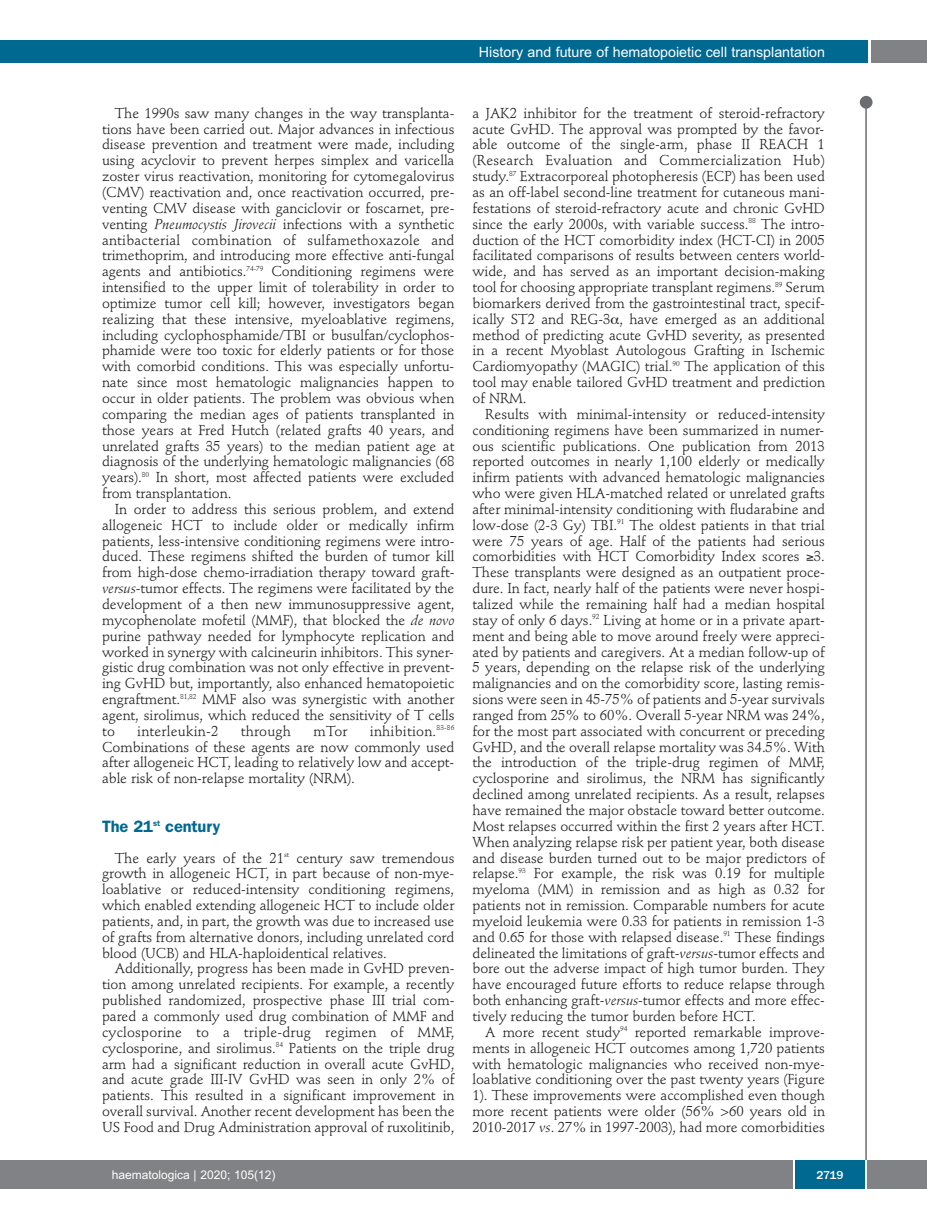
<style>
.page{position:relative;width:927px;height:1225px;background:#fff}
.page>*{position:absolute;margin:0;border:0;box-sizing:border-box;transform-origin:0 0}
.t1{font:600 16.5px "Franklin Gothic";letter-spacing:-.01em;color:#006991}
.t2{font:14.25px/15.9px "Stempel Schneidler";letter-spacing:-.005em;color:#231f20;text-align:justify}
.t3{font:14.25px "Arial";color:#fff}
.t4{font:14.25px "Stempel Schneidler";letter-spacing:.015em;color:#231f20}
.t5{font:12px "Arial";color:#fff}
.t6{font:500 12px "Franklin Gothic";color:#fff}
.s1{font-style:italic}
</style>
<div class="page">
<div style="left:860px;top:96px;width:12px;height:13px;background:#6c6d70;border-radius:50%"></div>
<hr style="left:865px;top:98px;width:2px;height:1062px;background:#6c6d70">
<div style="left:871px;top:40px;width:56px;height:22px;background:#808285"></div>
<div style="left:18px;top:40px;width:849px;height:22px;background:#006991"></div>
<div style="left:17px;top:1160px;width:910px;height:28px;background:#808285"></div>
<div style="left:795px;top:1160px;width:70px;height:28px;background:#006991"></div>
<hr style="left:793px;top:1160px;width:2px;height:28px;background:#fff">
<hr style="left:865px;top:1160px;width:2px;height:28px;background:#fff">
<div style="left:0;top:40px;width:19px;height:22px;background:#006991"></div>
<div style="left:0;top:1160px;width:18px;height:28px;background:#808285"></div>
<p class="t3" style="left:479px;top:44px;width:348px">History and future of hematopoietic cell transplantation</p>
<p class="t2" style="left:102px;top:106px;width:354px;text-indent:13px">The 1990s saw many changes in the way transplanta&shy;tions have been carried out. Major advances in infectious disease prevention and treatment were made, including using acyclovir to prevent herpes simplex and varicella zoster virus reactivation, monitoring for cytomegalovirus (CMV) reactivation and, once reactivation occurred, pre&shy;venting CMV disease with ganciclovir or foscarnet, pre&shy;venting <span class="s1">Pneumocystis Jirovecii</span> infections with a synthetic antibacterial combination of sulfamethoxazole and trimethoprim, and introducing more effective anti-fungal agents and antibiotics.<sup>74-79</sup> Conditioning regimens were intensified to the upper limit of tolerability in order to optimize tumor cell kill; however, investigators began realizing that these intensive, myeloablative regimens, including cyclophosphamide/TBI or busulfan/cyclophos&shy;phamide were too toxic for elderly patients or for those with comorbid conditions. This was especially unfortu&shy;nate since most hematologic malignancies happen to occur in older patients. The problem was obvious when comparing the median ages of patients transplanted in those years at Fred Hutch (related grafts 40 years, and unrelated grafts 35 years) to the median patient age at diagnosis of the underlying hematologic malignancies (68 years).<sup>80</sup> In short, most affected patients were excluded from transplantation.</p>
<p class="t2" style="left:102px;top:502px;width:354px;text-indent:13px">In order to address this serious problem, and extend allogeneic HCT to include older or medically infirm patients, less-intensive conditioning regimens were intro&shy;duced. These regimens shifted the burden of tumor kill from high-dose chemo-irradiation therapy toward graft&shy;<span class="s1">versus</span>-tumor effects. The regimens were facilitated by the development of a then new immunosuppressive agent, mycophenolate mofetil (MMF), that blocked the <span class="s1">de novo </span>purine pathway needed for lymphocyte replication and worked in synergy with calcineurin inhibitors. This syner&shy;gistic drug combination was not only effective in prevent&shy;ing GvHD but, importantly, also enhanced hematopoietic engraftment.<sup>81,82</sup> MMF also was synergistic with another agent, sirolimus, which reduced the sensitivity of T cells to</p>
<p class="t2" style="left:102px;top:724px;width:354px;text-indent:268px">inhibition.<sup>83-86<br></sup>Combinations of these agents are now commonly used after allogeneic HCT, leading to relatively low and accept&shy;able risk of non-relapse mortality (NRM).</p>
<p class="t1" style="left:102px;top:820px;width:120px">The 21<sup>st</sup> century</p>
<p class="t2" style="left:102px;top:851px;width:354px;text-indent:13px">The early years of the 21<sup>st</sup> century saw tremendous growth in allogeneic HCT, in part because of non-mye&shy;loablative or reduced-intensity conditioning regimens, which enabled extending allogeneic HCT to include older patients, and, in part, the growth was due to increased use of grafts from alternative donors, including unrelated cord blood (UCB) and HLA-haploidentical relatives.</p>
<p class="t2" style="left:102px;top:962px;width:354px;text-indent:13px">Additionally, progress has been made in GvHD preven&shy;tion among unrelated recipients. For example, a recently published randomized, prospective phase III trial com&shy;pared a commonly used drug combination of MMF and cyclosporine to a triple-drug regimen of MMF, cyclosporine, and sirolimus.<sup>84</sup> Patients on the triple drug arm had a significant reduction in overall acute GvHD, and acute grade III-IV GvHD was seen in only 2% of patients. This resulted in a significant improvement in overall survival. Another recent development has been the US Food and Drug Administration approval of ruxolitinib,</p>
<p class="t4" style="left:137px;top:725px;width:83px">interleukin-2</p>
<p class="t4" style="left:241px;top:725px;width:52px">through</p>
<p class="t2" style="left:313px;top:724px;width:36px">mTor</p>
<p class="t2" style="left:472px;top:106px;width:354px">a JAK2 inhibitor for the treatment of steroid-refractory acute GvHD. The approval was prompted by the favor&shy;able outcome of the single-arm, phase II REACH 1 (Research Evaluation and Commercialization Hub) study.<sup>87</sup> Extracorporeal photopheresis (ECP) has been used as an off-label second-line treatment for cutaneous mani&shy;festations of steroid-refractory acute and chronic GvHD since the early 2000s, with variable success.<sup>88</sup> The intro&shy;duction of the HCT comorbidity index (HCT-CI) in 2005 facilitated comparisons of results between centers world&shy;wide, and has served as an important decision-making tool for choosing appropriate transplant regimens.<sup>89</sup> Serum biomarkers derived from the gastrointestinal tract, specif&shy;ically ST2 and REG-3 , have emerged as an additional method of predicting acute GvHD severity, as presented in a recent Myoblast Autologous Grafting in Ischemic Cardiomyopathy (MAGIC) trial.<sup>90</sup> The application of this tool may enable tailored GvHD treatment and prediction of NRM.</p>
<p class="t2" style="left:472px;top:407px;width:354px;text-indent:13px">Results with minimal-intensity or reduced-intensity conditioning regimens have been summarized in numer&shy;ous scientific publications. One publication from 2013 reported outcomes in nearly 1,100 elderly or medically infirm patients with advanced hematologic malignancies who were given HLA-matched related or unrelated grafts after minimal-intensity conditioning with fludarabine and low-dose (2-3 Gy) TBI.<sup>91</sup> The oldest patients in that trial were 75 years of age. Half of the patients had serious comorbidities with HCT Comorbidity Index scores ≥3.<br>These transplants were designed as an outpatient proce&shy;dure. In fact, nearly half of the patients were never hospi&shy;talized while the remaining half had a median hospital stay of only 6 days.<sup>92</sup> Living at home or in a private apart&shy;ment and being able to move around freely were appreci&shy;ated by patients and caregivers. At a median follow-up of 5 years, depending on the relapse risk of the underlying malignancies and on the comorbidity score, lasting remis&shy;sions were seen in 45-75% of patients and 5-year survivals ranged from 25% to 60%. Overall 5-year NRM was 24%, for the most part associated with concurrent or preceding GvHD, and the overall relapse mortality was 34.5%. With the introduction of the triple-drug regimen of MMF, cyclosporine and sirolimus, the NRM has significantly declined among unrelated recipients. As a result, relapses have remained the major obstacle toward better outcome.<br>Most relapses occurred within the first 2 years after HCT.<br>When analyzing relapse risk per patient year, both disease and disease burden turned out to be major predictors of relapse.<sup>93</sup> For example, the risk was 0.19 for multiple myeloma (MM) in remission and as high as 0.32 for patients not in remission. Comparable numbers for acute myeloid leukemia were 0.33 for patients in remission 1-3 and 0.65 for those with relapsed disease.<sup>91</sup> These findings delineated the limitations of graft-<span class="s1">versus</span>-tumor effects and bore out the adverse impact of high tumor burden. They have encouraged future efforts to reduce relapse through both enhancing graft-<span class="s1">versus</span>-tumor effects and more effec&shy;tively reducing the tumor burden before HCT.</p>
<p class="t2" style="left:472px;top:1025px;width:354px;text-indent:13px">A more recent study<sup>94</sup> reported remarkable improve&shy;ments in allogeneic HCT outcomes among 1,720 patients with hematologic malignancies who received non-mye&shy;loablative conditioning over the past twenty years (Figure 1). These improvements were accomplished even though more recent patients were older (56% &gt;60 years old in 2010-2017 <span class="s1">vs</span>. 27% in 1997-2003), had more comorbidities</p>
<p class="t5" style="left:112px;top:1167px;width:165px">haematologica | 2020; 105(12)</p>
<p class="t6" style="left:816px;top:1167px;width:29px">2719</p>
</div>
